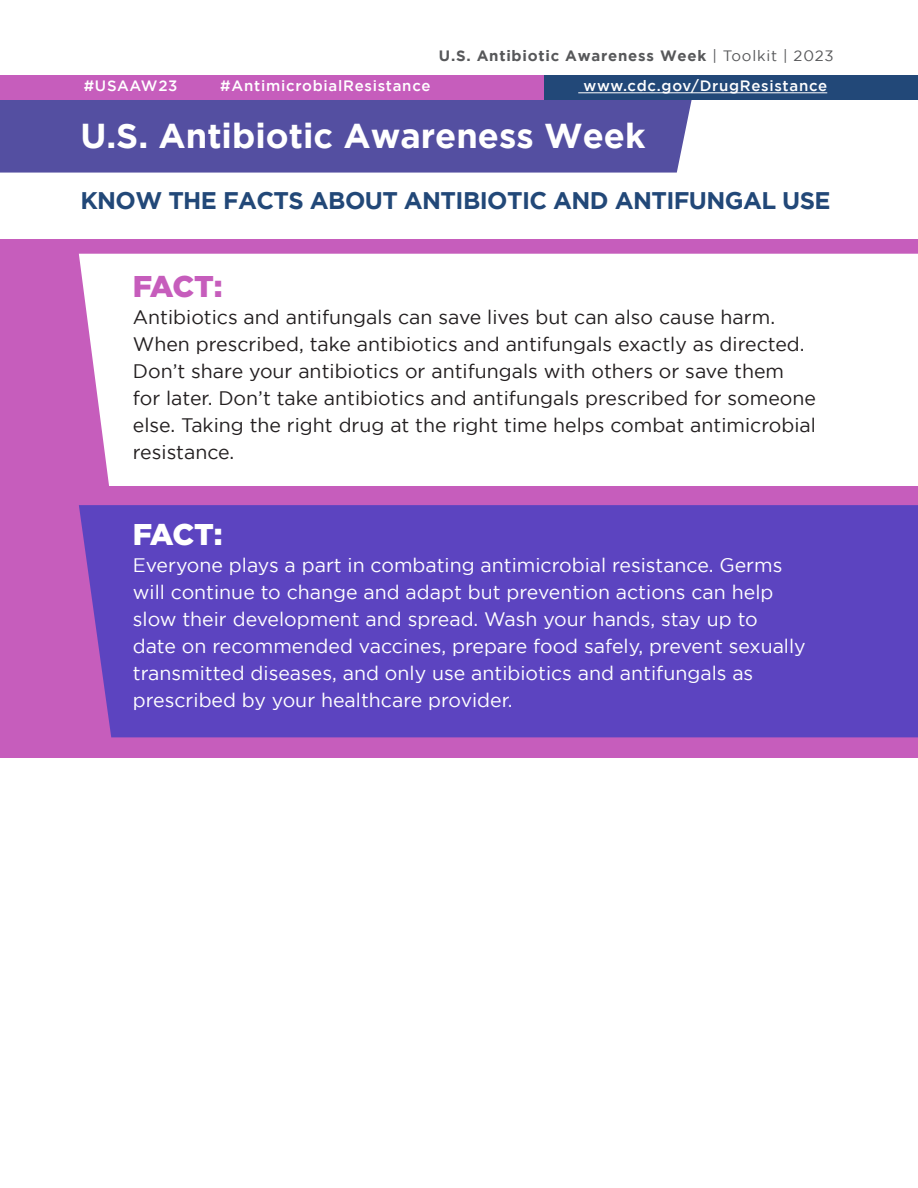
<style>
.page{position:relative;width:918px;height:1188px;background:#fff}
.page>*{position:absolute;margin:0;border:0;box-sizing:border-box;transform-origin:0 0}
.t1{font:700 34.5px "Gotham";color:#fff}
.t2{font:900 30px "Gotham";color:#c65dbc}
.t3{font:900 30px "Gotham";color:#fff}
.t4{font:700 24px "Gotham";letter-spacing:-.025em;color:#224878}
.t5{font:19.5px/27px "Gotham";color:#fff}
.t6{font:19.5px/27px "Gotham";color:#231f20}
.t7{font:500 15px "Gotham";letter-spacing:.05em;color:#fff}
.t8{font:700 15px "Gotham";letter-spacing:.05em;color:#57585a}
.s1{font-weight:400}
</style>
<div class="page">
<div style="left:0;top:240px;width:918px;height:518px;background:#c65dbc"></div>
<div style="left:79px;top:505px;width:839px;height:232px;background:#5c44c0"></div>
<div style="left:79px;top:254px;width:839px;height:232px;background:#fff"></div>
<div style="left:0;top:100px;width:692px;height:73px;background:#544fa1"></div>
<div style="left:543px;top:75px;width:375px;height:25px;background:#224878"></div>
<div style="left:0;top:75px;width:543px;height:25px;background:#c65dbc"></div>
<hr style="left:578px;top:93px;width:249px;height:1px;background:#fff">
<p class="t8" style="left:439px;top:47px;width:396px">U.S. Antibiotic Awareness Week <span class="s1">| Toolkit | 2023</span></p>
<p class="t7" style="left:84px;top:77px;width:95px">#USAAW23</p>
<p class="t7" style="left:220px;top:77px;width:212px">#AntimicrobialResistance</p>
<p class="t7" style="left:584px;top:77px;width:245px">www.cdc.gov/DrugResistance</p>
<p class="t1" style="left:80px;top:116px;width:567px">U.S. Antibiotic Awareness Week</p>
<p class="t4" style="left:80px;top:186px;width:752px">KNOW THE FACTS ABOUT ANTIBIOTIC AND ANTIFUNGAL USE</p>
<p class="t2" style="left:133px;top:269px;width:91px">FACT:</p>
<p class="t6" style="left:133px;top:304px;width:685px">Antibiotics and antifungals can save lives but can also cause harm.<br>When prescribed, take antibiotics and antifungals exactly as directed.<br>Don’t share your antibiotics or antifungals with others or save them for later. Don’t take antibiotics and antifungals prescribed for someone else. Taking the right drug at the right time helps combat antimicrobial resistance.</p>
<p class="t3" style="left:133px;top:517px;width:91px">FACT:</p>
<p class="t5" style="left:133px;top:552px;width:674px">Everyone plays a part in combating antimicrobial resistance. Germs will continue to change and adapt but prevention actions can help slow their development and spread. Wash your hands, stay up to date on recommended vaccines, prepare food safely, prevent sexually transmitted diseases, and only use antibiotics and antifungals as prescribed by your healthcare provider.</p>
</div>
